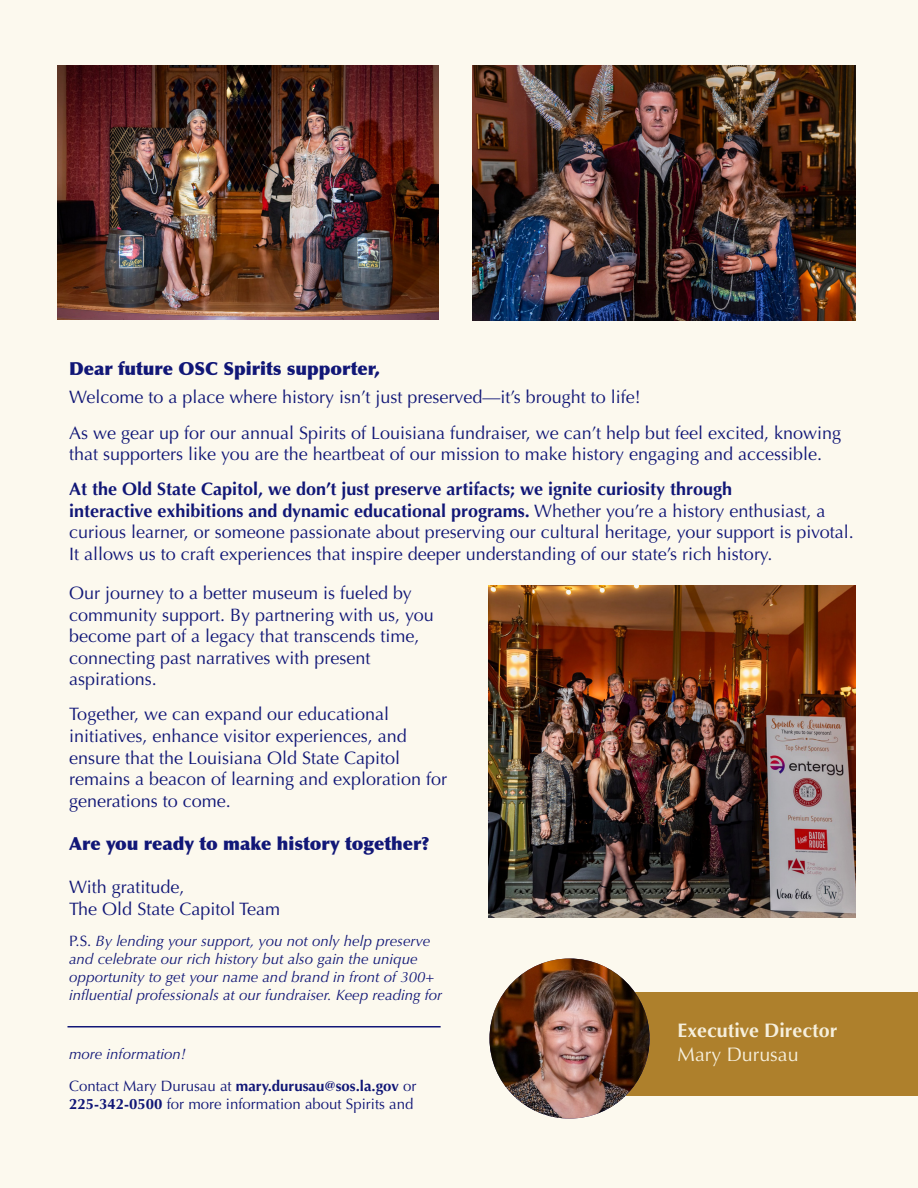
<style>
.page{position:relative;width:918px;height:1188px;background:#fcf9ee}
.page>*{position:absolute;margin:0;border:0;box-sizing:border-box;transform-origin:0 0}
.t1{font:700 19.65px "Optima";color:#f6efdc}
.t2{font:19.65px "Optima";color:#f6efdc}
.t3{font:18px/21.6px "Optima";color:#111777}
.t4{font:700 18px "Optima";color:#111777}
.t5{font:900 18px "Optima";color:#111777}
.t6{font:italic 15px/18px "Optima";color:#111777}
.t7{font:15px/18px "Optima";color:#111777}
.s1{font-weight:700}
.s2{font-style:normal}
</style>
<div class="page">
<div style="left:626px;top:992px;width:292px;height:104px;background:#ae802c"></div>
<hr style="left:917px;top:0;width:1px;height:1188px;background:#fcf9ee">
<hr style="left:917px;top:165px;width:1px;height:491px;background:#282a70">
<img style="left:489px;top:958px;width:161px;height:161px;border-radius:80px">
<hr style="left:68px;top:1026px;width:373px;height:2px;background:#111777">
<img style="left:58px;top:65px;width:381px;height:254px">
<img style="left:473px;top:65px;width:382px;height:255px">
<img style="left:488px;top:585px;width:367px;height:332px">
<p class="t5" style="left:69px;top:358px;width:312px">Dear future OSC Spirits supporter,</p>
<p class="t3" style="left:69px;top:387px;width:573px">Welcome to a place where history isn’t just preserved—it’s brought to life!</p>
<p class="t3" style="left:69px;top:422px;width:773px">As we gear up for our annual Spirits of Louisiana fundraiser, we can’t help but feel excited, knowing that supporters like you are the heartbeat of our mission to make history engaging and accessible.</p>
<p class="t4" style="left:69px;top:479px;width:664px">At the Old State Capitol, we don’t just preserve artifacts; we ignite curiosity through</p>
<p class="t3" style="left:69px;top:500px;width:786px"><span class="s1">interactive exhibitions and dynamic educational programs.</span> Whether you’re a history enthusiast, a curious learner, or someone passionate about preserving our cultural heritage, your support is pivotal.<br>It allows us to craft experiences that inspire deeper understanding of our state’s rich history.</p>
<p class="t3" style="left:69px;top:582px;width:366px">Our journey to a better museum is fueled by community support. By partnering with us, you become part of a legacy that transcends time, connecting past narratives with present</p>
<p class="t3" style="left:69px;top:669px;width:89px">aspirations.</p>
<p class="t3" style="left:69px;top:704px;width:322px">Together, we can expand our educational</p>
<p class="t3" style="left:69px;top:725px;width:339px">initiatives, enhance visitor experiences, and</p>
<p class="t3" style="left:69px;top:747px;width:333px">ensure that the Louisiana Old State Capitol</p>
<p class="t3" style="left:69px;top:769px;width:379px">remains a beacon of learning and exploration for</p>
<p class="t3" style="left:69px;top:790px;width:163px">generations to come.</p>
<p class="t5" style="left:69px;top:833px;width:362px">Are you ready to make history together?</p>
<p class="t3" style="left:69px;top:877px;width:117px">With gratitude,</p>
<p class="t3" style="left:69px;top:898px;width:213px">The Old State Capitol Team</p>
<p class="t6" style="left:69px;top:932px;width:375px"><span class="s2">P.S.</span> By lending your support, you not only help preserve and celebrate our rich history but also gain the unique opportunity to get your name and brand in front of 300+ influential professionals at our fundraiser. Keep reading for</p>
<p class="t6" style="left:69px;top:1045px;width:118px">more information!</p>
<p class="t7" style="left:69px;top:1077px;width:349px">Contact Mary Durusau at <span class="s1">mary.durusau@sos.la.gov</span> or<br><span class="s1">225-342-0500</span> for more information about Spirits and</p>
<p class="t1" style="left:678px;top:1019px;width:161px">Executive Director</p>
<p class="t2" style="left:678px;top:1043px;width:123px">Mary Durusau</p>
</div>
